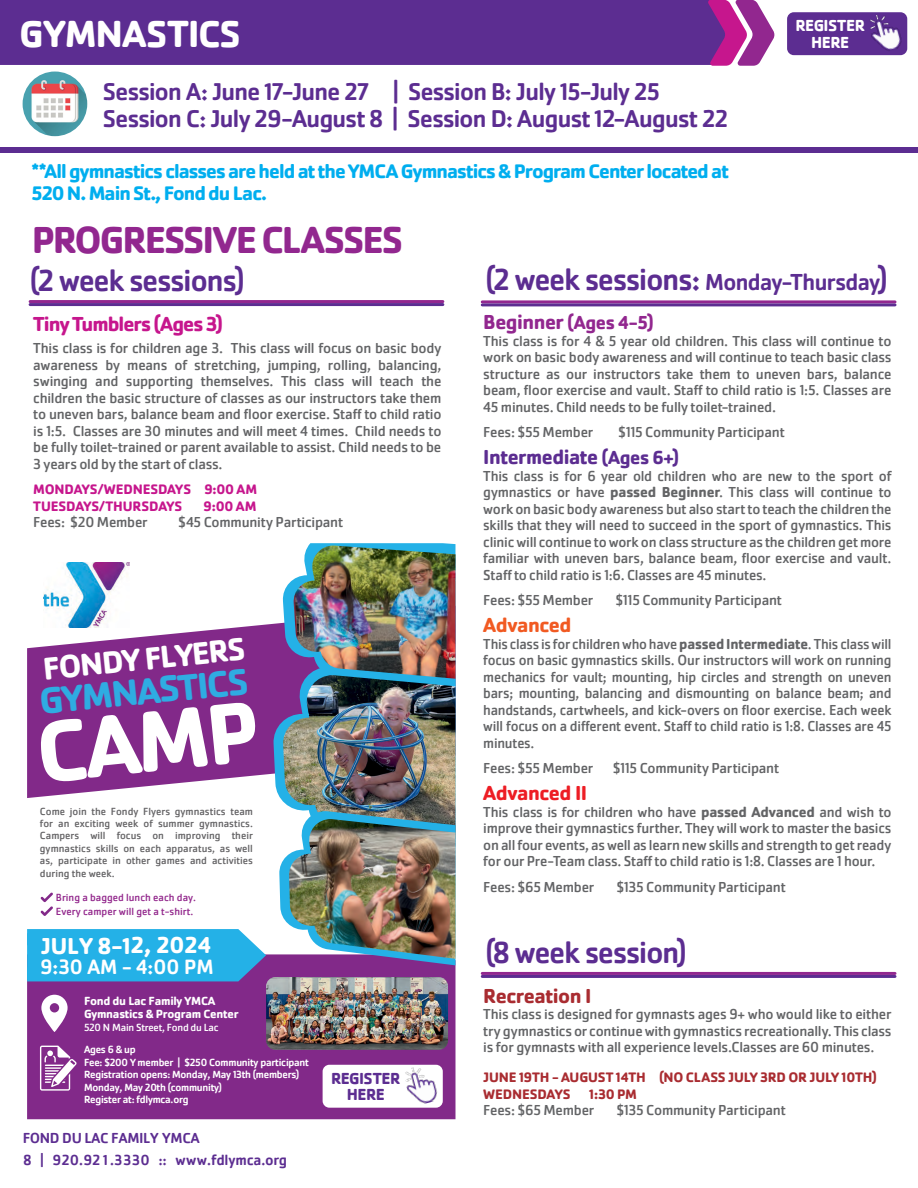
<style>
.page{position:relative;width:918px;height:1188px;background:#fff}
.page>*{position:absolute;margin:0;border:0;box-sizing:border-box;transform-origin:0 0}
.t1{font:700 89.7px "Cachet Pro";color:#fff}
.t2{font:700 39px "Cachet Pro";letter-spacing:-.05em;color:#92278f}
.t3{font:700 39px "Cachet";letter-spacing:-.04em;color:#fff}
.t4{font:700 38.25px "Cachet Pro";color:#2face2}
.t5{font:700 32.7px "Cachet Pro";color:#fff}
.t6{font:500 31.5px "Cachet Pro";letter-spacing:-.025em;color:#5c2d91}
.t7{font:500 25.2px/26.8px "Cachet Pro";letter-spacing:-.025em;color:#5c2d91}
.t8{font:700 24px "Cachet Pro";color:#fff}
.t9{font:500 21.45px "Cachet Pro";color:#fff}
.t10{font:700 21px "Cachet Pro";letter-spacing:-.02em;color:#5c2d91}
.t11{font:700 21px "Cachet Pro";letter-spacing:-.045em;color:#c6168d}
.t12{font:700 21px "Cachet Pro";letter-spacing:-.025em;color:#a92c31}
.t13{font:700 21px "Cachet Pro";letter-spacing:-.025em;color:#ed1d24}
.t14{font:700 21px "Cachet Pro";letter-spacing:-.025em;color:#f15a22}
.t15{font:700 20.4px/22.5px "Cachet Pro";letter-spacing:-.045em;color:#00aeef}
.t16{font:700 19.5px "Cachet Pro";color:#92278f}
.t17{font:700 16.5px/16.5px "Cachet";letter-spacing:-.035em;color:#fff;text-align:center}
.t18{font:700 16.5px/16.5px "Cachet";letter-spacing:-.035em;color:#5c2d91;text-align:center}
.t19{font:15px/16.5px "Cachet Pro";letter-spacing:-.015em;color:#636466;text-align:justify}
.t20{font:500 15px/21.8px "Cachet";letter-spacing:-.025em;color:#5c2d91}
.t21{font:700 14.25px/16.5px "Cachet Pro";letter-spacing:-.01em;color:#a92c31}
.t22{font:700 14.25px/16.5px "Cachet Pro";letter-spacing:-.01em;color:#c6168d}
.t23{font:700 12.3px/12.5px "Cachet Pro";letter-spacing:-.02em;color:#fff}
.t24{font:10.8px/12.5px "Cachet Pro";color:#656466;text-align:justify}
.t25{font:500 10.8px/12.5px "Cachet Pro";letter-spacing:-.02em;color:#fff}
.t26{font:10.8px/13.5px "Cachet Pro";color:#93298d}
.t27{font:10.8px "Cachet Pro";letter-spacing:-.02em;color:#fff}
.s1{font-size:24px}
.s2{font-size:21px}
.s3{font-size:19.5px}
.s4{font-weight:700}
</style>
<div class="page">
<div style="left:0;top:0;width:708px;height:65px;background:#5c2d91"></div>
<div style="left:787px;top:12px;width:120px;height:43px;background:#5c2d91;border-radius:7px"></div>
<img style="left:862px;top:12px;width:46px;height:44px">
<svg style="left:708px;top:0;width:66px;height:66px"></svg>
<hr style="left:30px;top:300px;width:413px;height:3px;background:#92278f">
<hr style="left:30px;top:303px;width:413px;height:3px;background:#5c2d91">
<hr style="left:482px;top:300px;width:413px;height:3px;background:#92278f">
<hr style="left:482px;top:303px;width:413px;height:3px;background:#5c2d91">
<hr style="left:482px;top:972px;width:413px;height:3px;background:#92278f">
<hr style="left:482px;top:975px;width:413px;height:3px;background:#5c2d91">
<img style="left:23px;top:72px;width:64px;height:64px;border-radius:32px">
<div style="left:0;top:147px;width:918px;height:5px;background:#5c2d91"></div>
<svg style="left:27px;top:623px;width:246px;height:175px;background:#934699"></svg>
<div style="left:27px;top:954px;width:429px;height:165px;background:#822989"></div>
<img style="left:43px;top:562px;width:86px;height:66px">
<svg style="left:41px;top:892px;width:12px;height:24px"></svg>
<svg style="left:41px;top:995px;width:27px;height:37px"></svg>
<svg style="left:40px;top:1046px;width:37px;height:44px"></svg>
<svg style="left:27px;top:929px;width:239px;height:52px;background:#2dafe5"></svg>
<img style="left:273px;top:543px;width:183px;height:422px">
<img style="left:289px;top:819px;width:167px;height:140px">
<img style="left:266px;top:977px;width:182px;height:73px">
<div style="left:323px;top:1065px;width:120px;height:43px;background:#fff;border-radius:7px"></div>
<img style="left:397px;top:1062px;width:47px;height:47px">
<h2 class="t3" style="left:19px;top:9px;width:223px">GYMNASTICS</h2>
<p class="t17" style="left:796px;top:17px;width:71px">REGISTER<br>HERE</p>
<h3 class="t7" style="left:103px;top:79px;width:627px">Session A: June 17-June 27 | Session B: July 15-July 25<br>Session C: July 29-August 8 | Session D: August 12-August 22</h3>
<h3 class="t15" style="left:32px;top:160px;width:699px">**All gymnastics classes are held at the YMCA Gymnastics &amp; Program Center located at<br>520 N. Main St., Fond du Lac.</h3>
<h2 class="t2" style="left:32px;top:216px;width:373px">PROGRESSIVE CLASSES</h2>
<h3 class="t6" style="left:30px;top:262px;width:217px">(2 week sessions)</h3>
<h3 class="t6" style="left:485px;top:262px;width:404px">(2 week sessions: <span class="s1">Monday-Thursday</span>)</h3>
<h3 class="t16" style="left:483px;top:311px;width:172px"><span class="s2">Beginner</span> (Ages 4-5)</h3>
<p class="t19" style="left:483px;top:333px;width:410px">This class is for 4 &amp; 5 year old children. This class will continue to work on basic body awareness and will continue to teach basic class structure as our instructors take them to uneven bars, balance beam, floor exercise and vault. Staff to child ratio is 1:5. Classes are 45 minutes. Child needs to be fully toilet-trained.</p>
<p class="t19" style="left:483px;top:424px;width:112px">Fees: $55 Member</p>
<p class="t19" style="left:618px;top:424px;width:168px">$115 Community Participant</p>
<h3 class="t10" style="left:483px;top:444px;width:197px">Intermediate <span class="s3">(Ages 6+)</span></h3>
<p class="t19" style="left:483px;top:468px;width:410px">This class is for 6 year old children who are new to the sport of gymnastics or have <span class="s4">passed Beginner</span>. This class will continue to work on basic body awareness but also start to teach the children the skills that they will need to succeed in the sport of gymnastics. This clinic will continue to work on class structure as the children get more familiar with uneven bars, balance beam, floor exercise and vault.<br>Staff to child ratio is 1:6. Classes are 45 minutes.</p>
<p class="t19" style="left:483px;top:592px;width:112px">Fees: $55 Member</p>
<p class="t19" style="left:615px;top:592px;width:168px">$115 Community Participant</p>
<h3 class="t14" style="left:483px;top:612px;width:90px">Advanced</h3>
<p class="t19" style="left:483px;top:636px;width:410px">This class is for children who have <span class="s4">passed Intermediate</span>. This class will focus on basic gymnastics skills. Our instructors will work on running mechanics for vault; mounting, hip circles and strength on uneven bars; mounting, balancing and dismounting on balance beam; and handstands, cartwheels, and kick-overs on floor exercise. Each week will focus on a different event. Staff to child ratio is 1:8. Classes are 45 minutes.</p>
<p class="t19" style="left:483px;top:760px;width:112px">Fees: $55 Member</p>
<p class="t19" style="left:613px;top:760px;width:168px">$115 Community Participant</p>
<h3 class="t13" style="left:483px;top:780px;width:105px">Advanced II</h3>
<p class="t19" style="left:483px;top:804px;width:410px">This class is for children who have <span class="s4">passed Advanced</span> and wish to improve their gymnastics further. They will work to master the basics on all four events, as well as learn new skills and strength to get ready for our Pre-Team class. Staff to child ratio is 1:8. Classes are 1 hour.</p>
<p class="t19" style="left:483px;top:879px;width:113px">Fees: $65 Member</p>
<p class="t19" style="left:616px;top:879px;width:171px">$135 Community Participant</p>
<h3 class="t11" style="left:33px;top:310px;width:191px">Tiny Tumblers (Ages 3)</h3>
<p class="t19" style="left:33px;top:340px;width:410px">This class is for children age 3. This class will focus on basic body awareness by means of stretching, jumping, rolling, balancing, swinging and supporting themselves. This class will teach the children the basic structure of classes as our instructors take them to uneven bars, balance beam and floor exercise. Staff to child ratio is 1:5. Classes are 30 minutes and will meet 4 times. Child needs to be fully toilet-trained or parent available to assist. Child needs to be 3 years old by the start of class.</p>
<p class="t22" style="left:33px;top:481px;width:226px">MONDAYS/WEDNESDAYS 9:00 AM<br>TUESDAYS/THURSDAYS</p>
<p class="t22" style="left:204px;top:498px;width:54px">9:00 AM</p>
<p class="t19" style="left:33px;top:514px;width:116px">Fees: $20 Member</p>
<p class="t19" style="left:178px;top:514px;width:167px">$45 Community Participant</p>
<h3 class="t5" style="left:41px;top:649px;width:204px;rotate:-6deg">FONDY FLYERS</h3>
<h3 class="t4" style="left:37px;top:679px;width:211px;rotate:-6deg">GYMNASTICS</h3>
<h1 class="t1" style="left:31px;top:698px;width:226px;rotate:-6deg">CAMP</h1>
<p class="t24" style="left:40px;top:805px;width:215px">Come join the Fondy Flyers gymnastics team for an exciting week of summer gymnastics.<br>Campers will focus on improving their gymnastics skills on each apparatus, as well as, participate in other games and activities during the week.</p>
<p class="t26" style="left:56px;top:891px;width:142px">Bring a bagged lunch each day.<br>Every camper will get a t-shirt.</p>
<h3 class="t8" style="left:41px;top:931px;width:172px">JULY 8-12, 2024</h3>
<h3 class="t9" style="left:40px;top:954px;width:175px">9:30 AM - 4:00 PM</h3>
<p class="t23" style="left:84px;top:995px;width:156px">Fond du Lac Family YMCA<br>Gymnastics &amp; Program Center</p>
<p class="t27" style="left:84px;top:1021px;width:136px">520 N Main Street, Fond du Lac</p>
<p class="t25" style="left:84px;top:1044px;width:226px">Ages 6 &amp; up<br>Fee: $200 Y member | $250 Community participant<br>Registration opens: Monday, May 13th (members)<br>Monday, May 20th (community)<br>Register at: fdlymca.org</p>
<p class="t20" style="left:23px;top:1127px;width:266px">FOND DU LAC FAMILY YMCA<br>8 | 920.921.3330 :: www.fdlymca.org</p>
<p class="t18" style="left:331px;top:1069px;width:71px">REGISTER<br>HERE</p>
<h3 class="t6" style="left:485px;top:934px;width:203px">(8 week session)</h3>
<h3 class="t12" style="left:483px;top:983px;width:110px">Recreation I</h3>
<p class="t19" style="left:483px;top:1006px;width:410px">This class is designed for gymnasts ages 9+ who would like to either try gymnastics or continue with gymnastics recreationally. This class is for gymnasts with all experience levels.Classes are 60 minutes.</p>
<p class="t21" style="left:483px;top:1069px;width:395px">JUNE 19TH - AUGUST 14TH (NO CLASS JULY 3RD OR JULY 10TH)<br>WEDNESDAYS</p>
<p class="t21" style="left:589px;top:1086px;width:49px">1:30 PM</p>
<p class="t19" style="left:483px;top:1102px;width:113px">Fees: $65 Member</p>
<p class="t19" style="left:616px;top:1102px;width:171px">$135 Community Participant</p>
</div>
